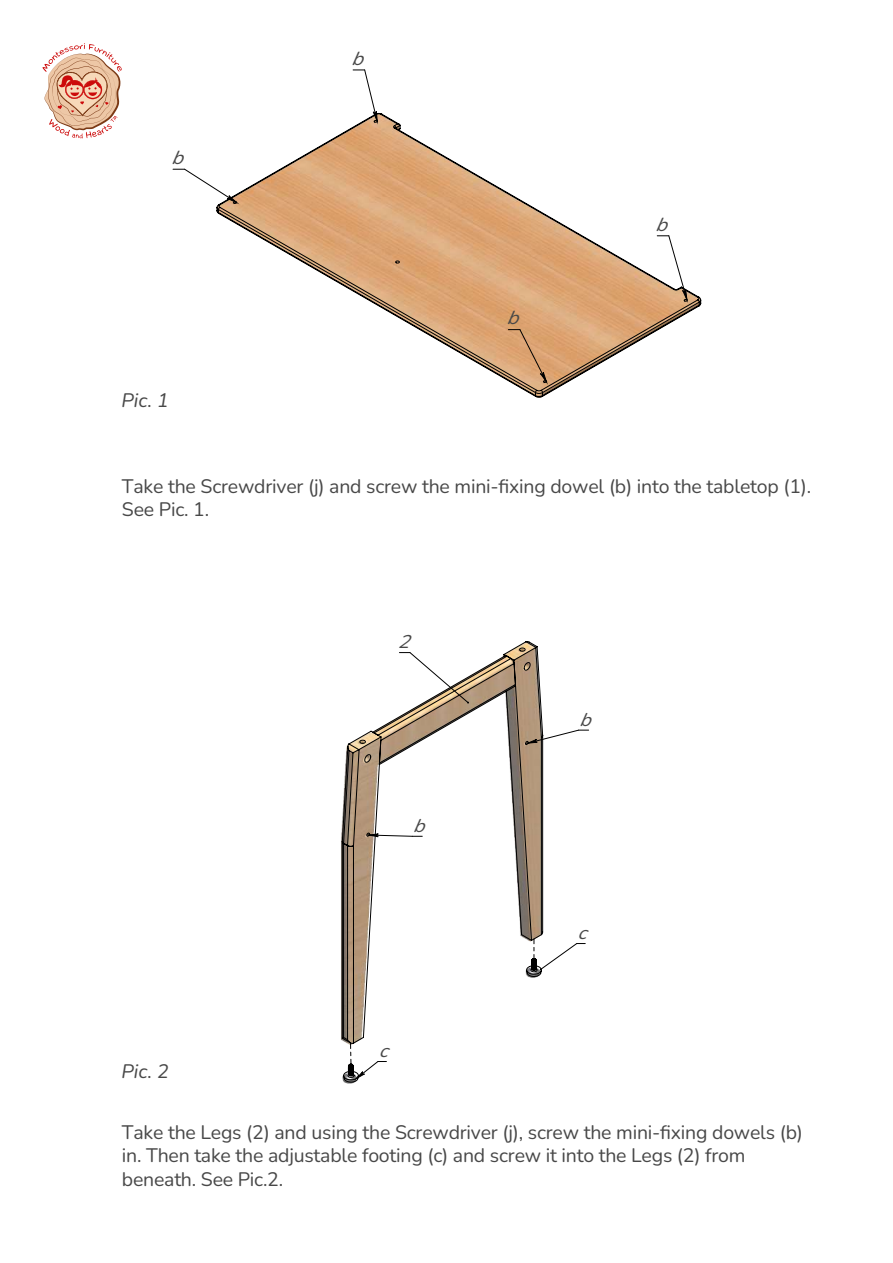
<style>
.page{position:relative;width:893px;height:1263px;background:#fff}
.page>*{position:absolute;margin:0;border:0;box-sizing:border-box;transform-origin:0 0}
.t1{font:19.5px/23.4px "Nunito Extra Light 400";letter-spacing:-.01em;color:#484848}
.t2{font:19.5px "Nunito Extra Light Italic 400";color:#484848}
.t3{font:italic 18.9px "Nunito Extra Light Italic 400";color:#484848;scale:1.04 1}
.t4{font:italic 18.45px "Nunito Extra Light Italic 400";color:#484848;scale:1.04 1}
</style>
<div class="page">
<svg style="left:42px;top:43px;width:80px;height:95px"></svg>
<svg style="left:342px;top:641px;width:201px;height:441px"></svg>
<svg style="left:525px;top:730px;width:64px;height:14px"></svg>
<svg style="left:366px;top:833px;width:56px;height:5px"></svg>
<svg style="left:399px;top:652px;width:70px;height:51px"></svg>
<svg style="left:534px;top:939px;width:51px;height:31px"></svg>
<svg style="left:350px;top:1042px;width:36px;height:38px"></svg>
<svg style="left:217px;top:113px;width:484px;height:285px"></svg>
<svg style="left:508px;top:329px;width:40px;height:56px;background:#cd9b6e"></svg>
<svg style="left:657px;top:235px;width:31px;height:68px"></svg>
<svg style="left:353px;top:69px;width:25px;height:55px"></svg>
<svg style="left:173px;top:169px;width:66px;height:35px"></svg>
<p class="t3" style="left:172px;top:145px;width:19px">b</p>
<p class="t2" style="left:122px;top:387px;width:49px">Pic. 1</p>
<p class="t3" style="left:352px;top:45px;width:19px">b</p>
<p class="t3" style="left:507px;top:305px;width:19px">b</p>
<p class="t3" style="left:656px;top:211px;width:19px">b</p>
<p class="t1" style="left:122px;top:474px;width:691px">Take the Screwdriver (j) and screw the mini-fixing dowel (b) into the tabletop (1).<br>See Pic. 1.</p>
<p class="t2" style="left:122px;top:1058px;width:49px">Pic. 2</p>
<p class="t4" style="left:398px;top:629px;width:19px">2</p>
<p class="t4" style="left:413px;top:812px;width:18px">b</p>
<p class="t4" style="left:379px;top:1038px;width:16px">c</p>
<p class="t4" style="left:580px;top:706px;width:18px">b</p>
<p class="t4" style="left:578px;top:920px;width:16px">c</p>
<p class="t1" style="left:122px;top:1120px;width:683px">Take the Legs (2) and using the Screwdriver (j), screw the mini-fixing dowels (b) in. Then take the adjustable footing (c) and screw it into the Legs (2) from beneath. See Pic.2.</p>
</div>
